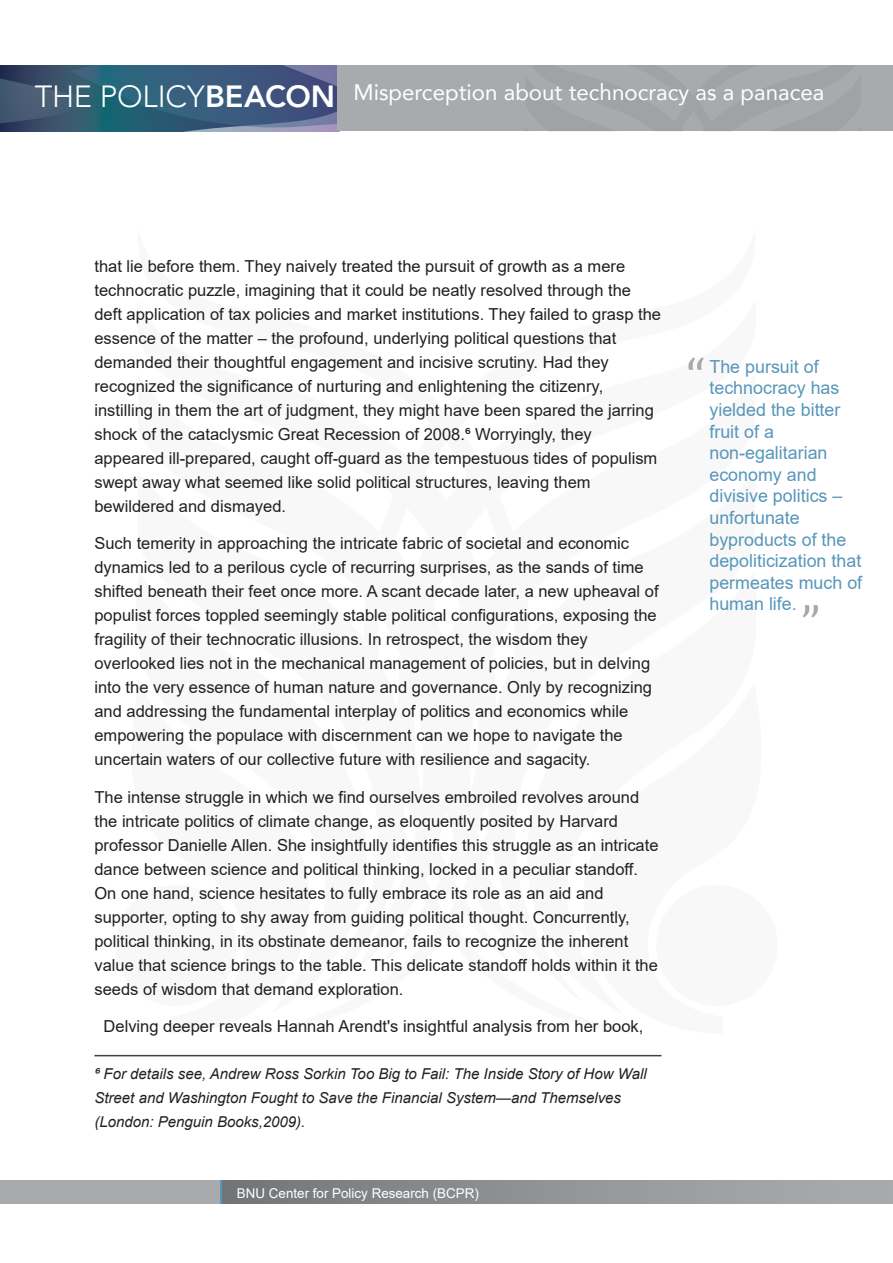
<style>
.page{position:relative;width:893px;height:1263px;background:#fff}
.page>*{position:absolute;margin:0;border:0;box-sizing:border-box;transform-origin:0 0}
.t1{font:52.95px "Cambria";color:#a7aaac}
.t2{font:22.5px "Avenir";color:#fff}
.t3{font:18px/21.6px "Arial";color:#5796ba}
.t4{font:16.5px/24px "Arial";color:#231f20}
.t5{font:italic 15px/24px "Arial";color:#231f20}
.t6{font:13.5px "Arial";color:#fff}
.s1{font-weight:300;font-size:30.6px}
.s2{font-weight:800;font-size:30.6px}
</style>
<div class="page">
<div style="left:656px;top:885px;width:122px;height:121px;background:#f8f8f8;border-radius:50%"></div>
<div style="left:0;top:1180px;width:318px;height:23px;background:#a8aaad"></div>
<div style="left:220px;top:1180px;width:673px;height:23px;background:linear-gradient(to right,#757679,#acaeb1)"></div>
<hr style="left:94px;top:1055px;width:567px;height:1px;background:#414042">
<hr style="left:220px;top:1180px;width:2px;height:23px;background:#5796ba">
<svg style="left:0;top:65px;width:340px;height:66px;background:#3c5c7a"></svg>
<div style="left:337px;top:66px;width:556px;height:65px;background:#a8aaad"></div>
<h2 class="t2" style="left:35px;top:74px;width:791px"><span class="s1">THE POLICY</span><span class="s2">BEACON</span> Misperception about technocracy as a panacea</h2>
<p class="t4" style="left:94px;top:254px;width:568px">that lie before them. They naively treated the pursuit of growth as a mere technocratic puzzle, imagining that it could be neatly resolved through the deft application of tax policies and market institutions. They failed to grasp the essence of the matter – the profound, underlying political questions that demanded their thoughtful engagement and incisive scrutiny. Had they recognized the significance of nurturing and enlightening the citizenry, instilling in them the art of judgment, they might have been spared the jarring shock of the cataclysmic Great Recession of 2008.⁶ Worryingly, they appeared ill-prepared, caught off-guard as the tempestuous tides of populism swept away what seemed like solid political structures, leaving them bewildered and dismayed.</p>
<p class="t4" style="left:94px;top:531px;width:566px">Such temerity in approaching the intricate fabric of societal and economic dynamics led to a perilous cycle of recurring surprises, as the sands of time shifted beneath their feet once more. A scant decade later, a new upheaval of populist forces toppled seemingly stable political configurations, exposing the fragility of their technocratic illusions. In retrospect, the wisdom they overlooked lies not in the mechanical management of policies, but in delving into the very essence of human nature and governance. Only by recognizing and addressing the fundamental interplay of politics and economics while empowering the populace with discernment can we hope to navigate the uncertain waters of our collective future with resilience and sagacity.</p>
<p class="t4" style="left:94px;top:785px;width:566px">The intense struggle in which we find ourselves embroiled revolves around the intricate politics of climate change, as eloquently posited by Harvard professor Danielle Allen. She insightfully identifies this struggle as an intricate dance between science and political thinking, locked in a peculiar standoff.<br>On one hand, science hesitates to fully embrace its role as an aid and supporter, opting to shy away from guiding political thought. Concurrently, political thinking, in its obstinate demeanor, fails to recognize the inherent value that science brings to the table. This delicate standoff holds within it the seeds of wisdom that demand exploration.</p>
<p class="t4" style="left:104px;top:1014px;width:541px">Delving deeper reveals Hannah Arendt's insightful analysis from her book,</p>
<p class="t5" style="left:94px;top:1062px;width:554px">⁶ For details see, Andrew Ross Sorkin Too Big to Fail: The Inside Story of How Wall<br>Street and Washington Fought to Save the Financial System—and Themselves (London: Penguin Books,2009).</p>
<p class="t6" style="left:237px;top:1183px;width:243px">BNU Center for Policy Research (BCPR)</p>
<h1 class="t1" style="left:686px;top:345px;width:21px">“</h1>
<p class="t3" style="left:709px;top:356px;width:154px">The pursuit of technocracy has yielded the bitter fruit of a non-egalitarian economy and divisive politics – unfortunate byproducts of the depoliticization that permeates much of human life.</p>
<h1 class="t1" style="left:821px;top:629px;width:21px;rotate:-180deg">“</h1>
</div>
